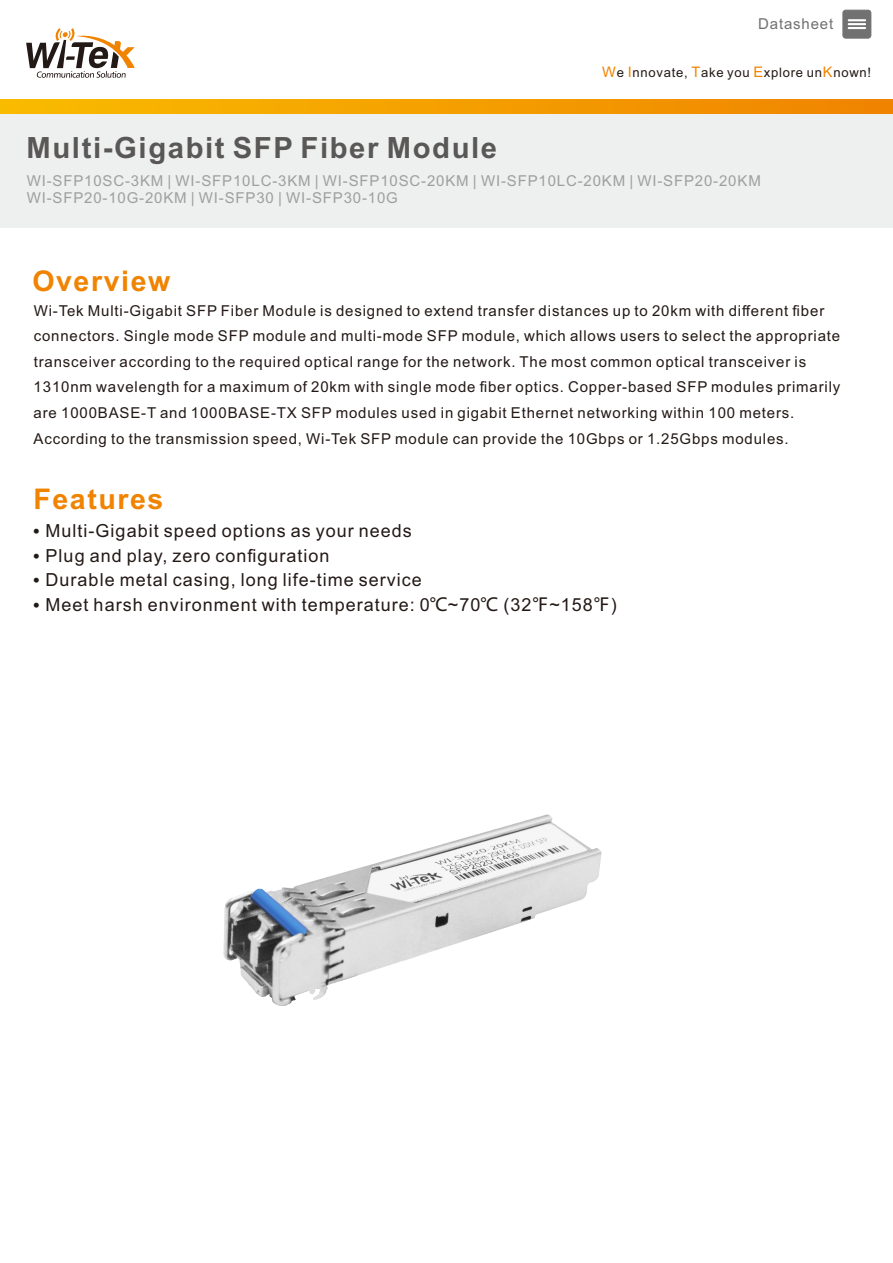
<style>
.page{position:relative;width:893px;height:1263px;background:#fff}
.page>*{position:absolute;margin:0;border:0;box-sizing:border-box;transform-origin:0 0}
.t1{font:700 29.25px "Arial";letter-spacing:.055em;color:#595857}
.t2{font:700 28.5px "Arial";letter-spacing:.055em;color:#f08300}
.t3{font:18px/24.9px "Arial";letter-spacing:.055em;color:#231916}
.t4{font:15px/25.7px "Arial";letter-spacing:.055em;color:#231916}
.t5{font:15px/16.8px "Arial";letter-spacing:.055em;color:#9f9fa0}
.t6{font:15px "Arial";letter-spacing:.055em;color:#717171}
.t7{font:14.55px "Arial";color:#f08300}
.t8{font:13.05px "Arial";letter-spacing:.055em;color:#231916}
.s1{font-family:"Microsoft Ya Hei";font-weight:700}
.s2{font-family:"Microsoft Ya Hei"}
</style>
<div class="page">
<svg style="left:26px;top:28px;width:109px;height:50px"></svg>
<svg style="left:0;top:100px;width:893px;height:14px;background:#f49f00"></svg>
<div style="left:0;top:114px;width:893px;height:114px;background:#eeefef"></div>
<div style="left:842px;top:10px;width:29px;height:29px;background:#717171;border:1px solid #717171;border-radius:3px"></div>
<svg style="left:849px;top:19px;width:16px;height:10px"></svg>
<img style="left:223px;top:814px;width:379px;height:192px">
<p class="t6" style="left:758px;top:19px;width:77px">Datasheet</p>
<h1 class="t1" style="left:26px;top:136px;width:472px">Multi-Gigabit SFP Fiber Module</h1>
<p class="t7" style="left:602px;top:67px;width:31px">W I</p>
<p class="t7" style="left:691px;top:67px;width:10px">T</p>
<p class="t7" style="left:753px;top:67px;width:11px">E</p>
<p class="t7" style="left:823px;top:67px;width:11px">K</p>
<p class="t8" style="left:617px;top:68px;width:256px">e nnovate, ake you xplore un nown!</p>
<p class="t5" style="left:27px;top:174px;width:736px">WI-SFP10SC-3KM | WI-SFP10LC-3KM | WI-SFP10SC-20KM | WI-SFP10LC-20KM | WI-SFP20-20KM<br>WI-SFP20-10G-20KM | WI-SFP30 | WI-SFP30-10G</p>
<h2 class="t2" style="left:32px;top:271px;width:139px">Overview</h2>
<p class="t4" style="left:34px;top:299px;width:808px">Wi-Tek Multi-Gigabit SFP Fiber Module is designed to extend transfer distances up to 20km with different fiber connectors. Single mode SFP module and multi-mode SFP module, which allows users to select the appropriate transceiver according to the required optical range for the network. The most common optical transceiver is 1310nm wavelength for a maximum of 20km with single mode fiber optics. Copper-based SFP modules primarily are 1000BASE-T and 1000BASE-TX SFP modules used in gigabit Ethernet networking within 100 meters.<br>According to the transmission speed, Wi-Tek SFP module can provide the 10Gbps or 1.25Gbps modules.</p>
<h2 class="t2" style="left:33px;top:488px;width:131px">Features</h2>
<p class="t3" style="left:32px;top:520px;width:586px"><span class="s1">·</span> Multi-Gigabit speed options as your needs<br><span class="s1">·</span> Plug and play, zero configuration<br><span class="s1">·</span> Durable metal casing, long life-time service<br><span class="s1">·</span> Meet harsh environment with temperature: 0<span class="s2">℃</span>~70<span class="s2">℃</span> (32<span class="s2">℉</span>~158<span class="s2">℉</span>)</p>
</div>
